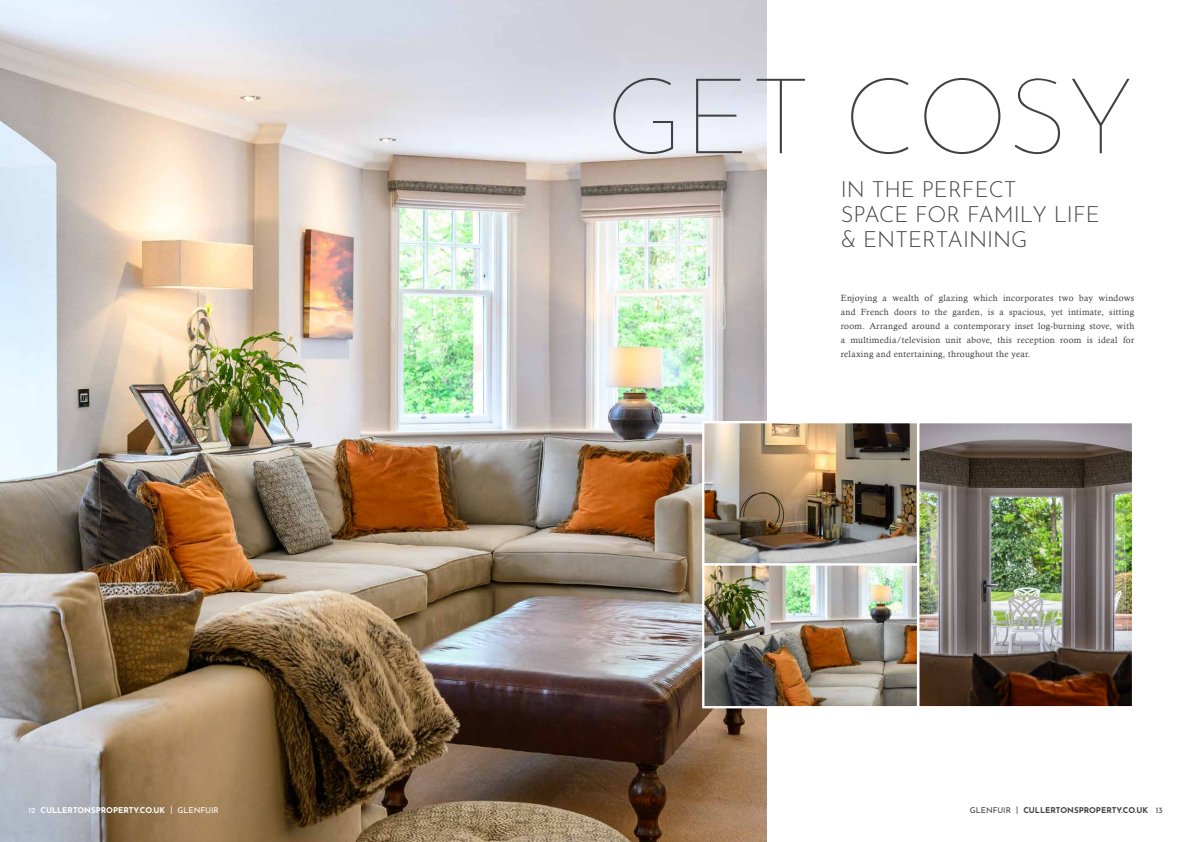
<style>
.page{position:relative;width:1191px;height:842px;background:#fff}
.page>*{position:absolute;margin:0;border:0;box-sizing:border-box;transform-origin:0 0}
.t1{font:100 106px "Josefin Sans";color:#414042}
.t2{font:300 22px/25px "Josefin Sans";color:#414042}
.t3{font:9px/14px "Calisto";letter-spacing:.03em;color:#414042;text-align:justify}
.t4{font:700 8px "Josefin Sans";color:#fff}
.t5{font:700 8px "Josefin Sans";color:#414042}
.s1{font-weight:400}
</style>
<div class="page">
<img style="left:0;top:0;width:766px;height:842px">
<img style="left:705px;top:424px;width:426px;height:281px">
<div style="left:702px;top:421px;width:217px;height:145px;border:2px solid #fff"></div>
<div style="left:702px;top:563px;width:217px;height:145px;border:2px solid #fff"></div>
<div style="left:917px;top:421px;width:217px;height:287px;border:2px solid #fff"></div>
<h1 class="t1" style="left:605px;top:37px;width:531px">GET COSY</h1>
<h2 class="t2" style="left:840px;top:175px;width:260px">IN THE PERFECT<br>SPACE FOR FAMILY LIFE &amp; ENTERTAINING</h2>
<p class="t3" style="left:840px;top:291px;width:295px">Enjoying a wealth of glazing which incorporates two bay windows and French doors to the garden, is a spacious, yet intimate, sitting room. Arranged around a contemporary inset log-burning stove, with a multimedia/television unit above, this reception room is ideal for relaxing and entertaining, throughout the year.</p>
<p class="t4" style="left:28px;top:803px;width:192px"><span class="s1">12</span> CULLERTONSPROPERTY.CO.UK <span class="s1">| GLENFUIR</span></p>
<p class="t5" style="left:969px;top:803px;width:194px"><span class="s1">GLENFUIR |</span> CULLERTONSPROPERTY.CO.UK <span class="s1">13</span></p>
</div>
